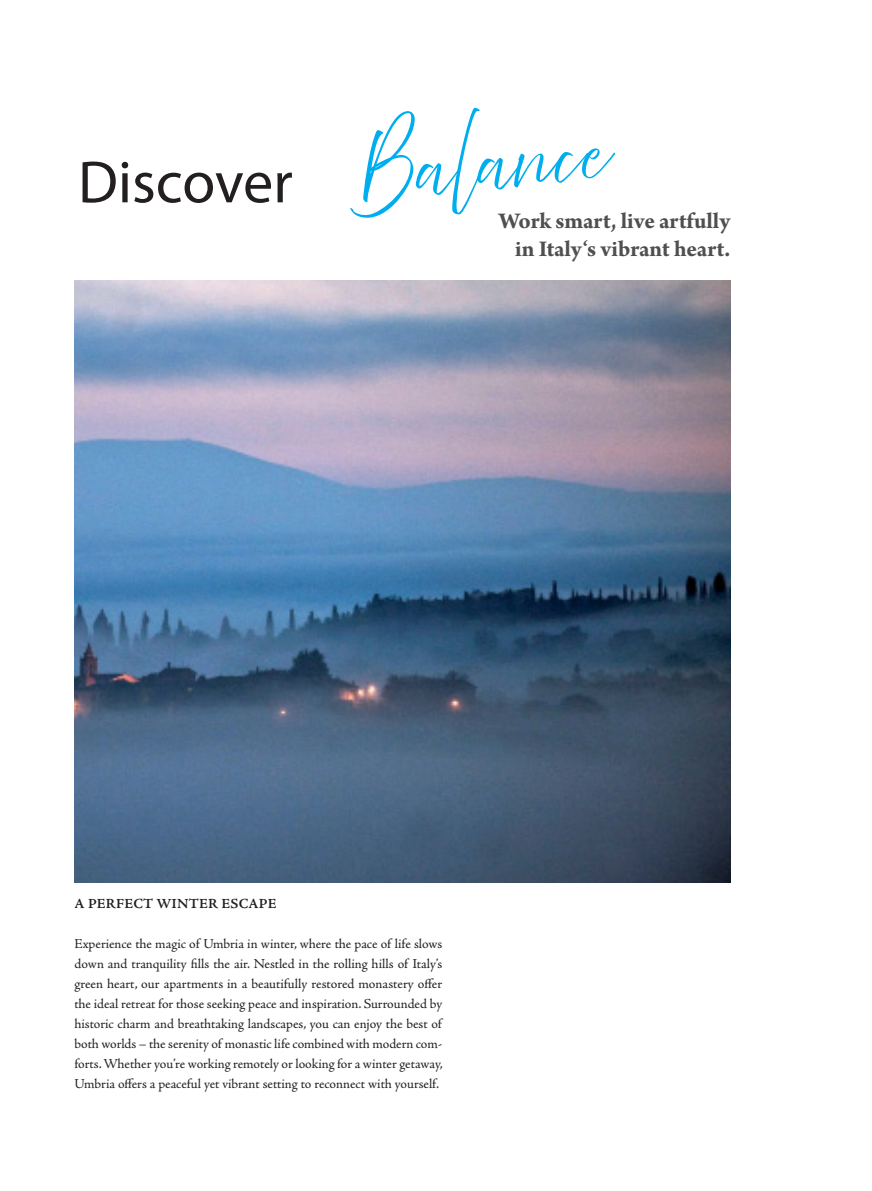
<style>
.page{position:relative;width:872px;height:1191px;background:#fff}
.page>*{position:absolute;margin:0;border:0;box-sizing:border-box;transform-origin:0 0}
.t1{font:60.62px "Abovethe Beyond Script";color:#00aeef}
.t2{font:60px "Myriad Pro";color:#231f20}
.t3{font:700 23.75px/28.8px "Arno Pro";letter-spacing:-.005em;color:#4e4f50;text-align:right}
.t4{font:13.75px/20px "Adobe Jenson Pro";color:#231f20;text-align:justify}
.t5{font:13.75px "Adobe Jenson Pro Semibold Capt";letter-spacing:.015em;color:#231f20}
</style>
<div class="page">
<img style="left:74px;top:280px;width:656px;height:602px">
<h2 class="t2" style="left:78px;top:145px;width:216px">Discover</h2>
<h1 class="t1" style="left:356px;top:137px;width:250px;rotate:-5deg">Balance</h1>
<h3 class="t3" style="left:499px;top:207px;width:233px">Work smart, live artfully in Italy‘s vibrant heart.</h3>
<p class="t5" style="left:75px;top:896px;width:203px">A PERFECT WINTER ESCAPE</p>
<p class="t4" style="left:74px;top:934px;width:370px">Experience the magic of Umbria in winter, where the pace of life slows down and tranquility fills the air. Nestled in the rolling hills of Italy’s green heart, our apartments in a beautifully restored monastery offer the ideal retreat for those seeking peace and inspiration. Surrounded by historic charm and breathtaking landscapes, you can enjoy the best of both worlds – the serenity of monastic life combined with modern com&shy;forts. Whether you’re working remotely or looking for a winter getaway, Umbria offers a peaceful yet vibrant setting to reconnect with yourself.</p>
</div>
